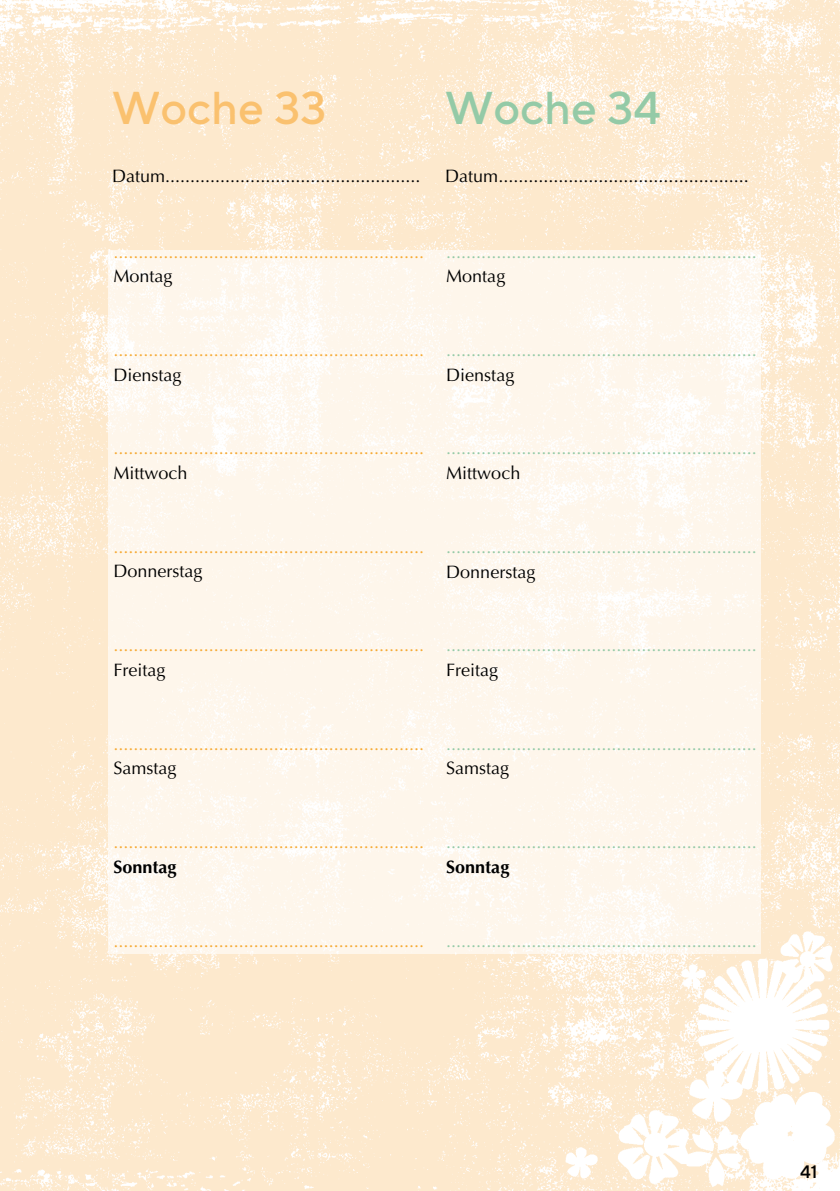
<style>
.page{position:relative;width:840px;height:1191px;background:#fff}
.page>*{position:absolute;margin:0;border:0;box-sizing:border-box;transform-origin:0 0}
.t1{font:500 46px "TT Norms Pro";color:#94caa7}
.t2{font:500 46px "TT Norms Pro";color:#fac16f}
.t3{font:18px "Optima LT Std";color:#f6aa34}
.t4{font:18px "Optima LT Std";color:#94caa7}
.t5{font:18px "Optima LT Std";color:#000}
.t6{font:700 18px "Optima LT Std";color:#000}
.t7{font:500 18px "TT Norms Pro";color:#000}
</style>
<div class="page">
<img style="left:0;top:0;width:839px;height:1191px">
<img style="left:560px;top:918px;width:276px;height:273px">
<svg style="left:108px;top:250px;width:652px;height:703px;fill:#fef6eb"></svg>
<h1 class="t2" style="left:112px;top:78px;width:216px">Woche 33</h1>
<p class="t5" style="left:112px;top:166px;width:310px">Datum...................................................</p>
<h1 class="t1" style="left:445px;top:78px;width:217px">Woche 34</h1>
<p class="t5" style="left:445px;top:166px;width:305px">Datum..................................................</p>
<p class="t3" style="left:113px;top:241px;width:312px">..............................................................</p>
<p class="t5" style="left:113px;top:265px;width:61px">Montag</p>
<p class="t4" style="left:446px;top:241px;width:312px">..............................................................</p>
<p class="t5" style="left:446px;top:266px;width:61px">Montag</p>
<p class="t3" style="left:113px;top:339px;width:312px">..............................................................</p>
<p class="t5" style="left:113px;top:364px;width:70px">Dienstag</p>
<p class="t4" style="left:446px;top:339px;width:312px">..............................................................</p>
<p class="t5" style="left:446px;top:364px;width:70px">Dienstag</p>
<p class="t3" style="left:113px;top:438px;width:312px">..............................................................</p>
<p class="t5" style="left:113px;top:462px;width:76px">Mittwoch</p>
<p class="t4" style="left:446px;top:438px;width:312px">..............................................................</p>
<p class="t5" style="left:446px;top:462px;width:76px">Mittwoch</p>
<p class="t3" style="left:113px;top:536px;width:312px">..............................................................</p>
<p class="t5" style="left:113px;top:561px;width:91px">Donnerstag</p>
<p class="t4" style="left:446px;top:536px;width:312px">..............................................................</p>
<p class="t5" style="left:446px;top:561px;width:91px">Donnerstag</p>
<p class="t3" style="left:113px;top:635px;width:312px">..............................................................</p>
<p class="t5" style="left:113px;top:659px;width:54px">Freitag</p>
<p class="t4" style="left:446px;top:635px;width:312px">..............................................................</p>
<p class="t5" style="left:446px;top:659px;width:54px">Freitag</p>
<p class="t3" style="left:113px;top:733px;width:312px">..............................................................</p>
<p class="t5" style="left:113px;top:758px;width:64px">Samstag</p>
<p class="t4" style="left:446px;top:733px;width:312px">..............................................................</p>
<p class="t5" style="left:446px;top:758px;width:64px">Samstag</p>
<p class="t3" style="left:113px;top:831px;width:312px">..............................................................</p>
<p class="t6" style="left:113px;top:856px;width:65px">Sonntag</p>
<p class="t4" style="left:446px;top:831px;width:312px">..............................................................</p>
<p class="t6" style="left:446px;top:856px;width:65px">Sonntag</p>
<p class="t3" style="left:113px;top:930px;width:312px">..............................................................</p>
<p class="t4" style="left:446px;top:930px;width:312px">..............................................................</p>
<p class="t7" style="left:799px;top:1160px;width:19px">41</p>
</div>
